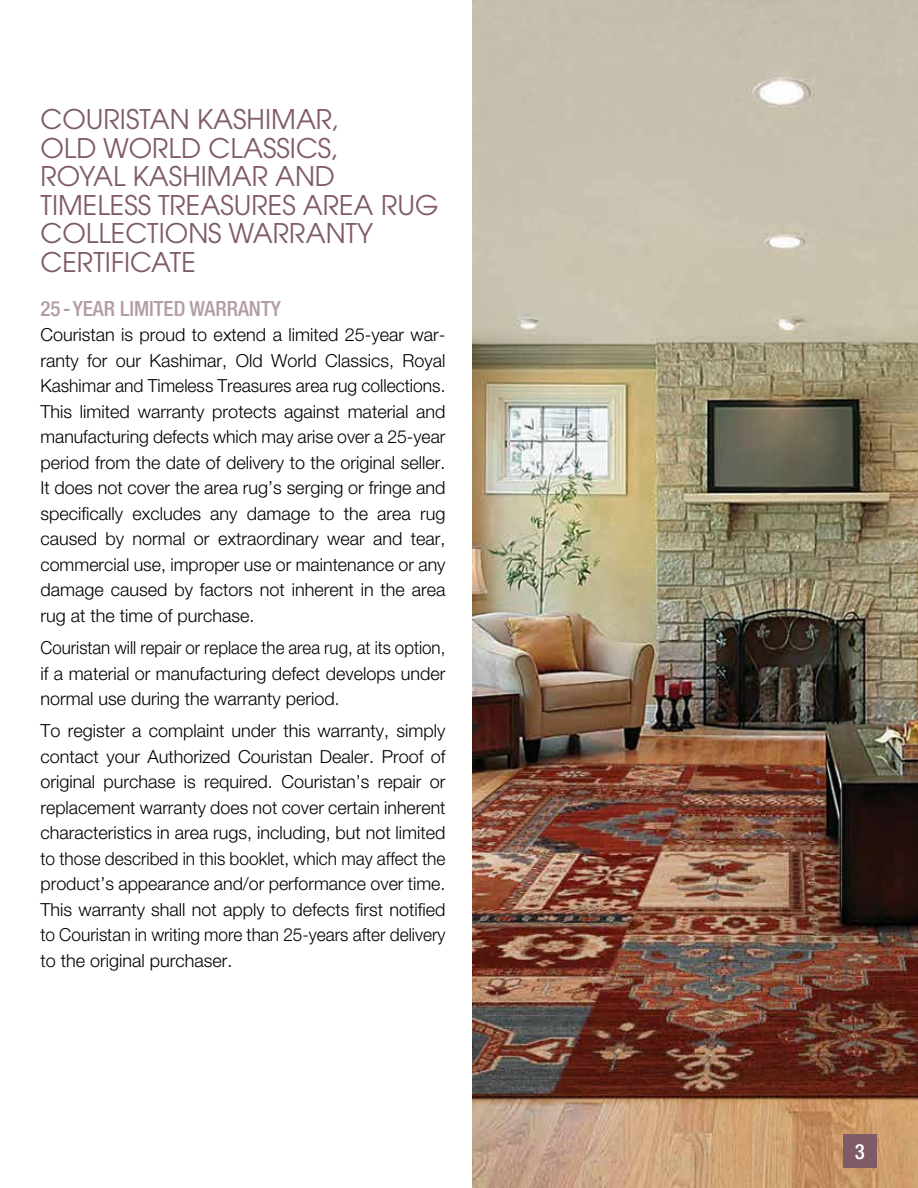
<style>
.page{position:relative;width:918px;height:1188px;background:#fff}
.page>*{position:absolute;margin:0;border:0;box-sizing:border-box;transform-origin:0 0}
.t1{font:27px/28.5px "Avant Garde";color:#7f5b67}
.t2{font:500 condensed 21px "Helvetica Neue";color:#b39da2}
.t3{font:500 condensed 21px "Helvetica Neue";color:#fff}
.t4{font:300 18px/25.5px "Helvetica Neue";color:#000;text-align:justify}
.t5{font:300 18px/25.5px "Helvetica Neue";color:#000;text-align:justify;scale:.94 1}
</style>
<div class="page">
<img style="left:472px;top:0;width:446px;height:1188px">
<div style="left:843px;top:1134px;width:34px;height:34px;background:#7f5b67"></div>
<h1 class="t1" style="left:40px;top:105px;width:400px">COURISTAN KASHIMAR,<br>OLD WORLD CLASSICS,<br>ROYAL KASHIMAR AND<br>TIMELESS TREASURES AREA RUG<br>COLLECTIONS WARRANTY<br>CERTIFICATE</h1>
<p class="t2" style="left:40px;top:296px;width:242px">25 -YEAR LIMITED WARRANTY</p>
<p class="t4" style="left:40px;top:322px;width:407px">Couristan is proud to extend a limited 25-year war&shy;ranty for our Kashimar, Old World Classics, Royal Kashimar and Timeless Treasures area rug collections.<br>This limited warranty protects against material and manufacturing defects which may arise over a 25-year period from the date of delivery to the original seller.<br>It does not cover the area rug’s serging or fringe and specifically excludes any damage to the area rug caused by normal or extraordinary wear and tear, commercial use, improper use or maintenance or any damage caused by factors not inherent in the area rug at the time of purchase.</p>
<p class="t5" style="left:40px;top:634px;width:432px">Couristan will repair or replace the area rug, at its option, if a material or manufacturing defect develops under normal use during the warranty period.</p>
<p class="t4" style="left:40px;top:718px;width:407px">To register a complaint under this warranty, simply contact your Authorized Couristan Dealer. Proof of original purchase is required. Couristan’s repair or replacement warranty does not cover certain inherent characteristics in area rugs, including, but not limited to those described in this booklet, which may affect the product’s appearance and/or performance over time.<br>This warranty shall not apply to defects first notified to Couristan in writing more than 25-years after delivery to the original purchaser.</p>
<p class="t3" style="left:855px;top:1139px;width:12px">3</p>
</div>
